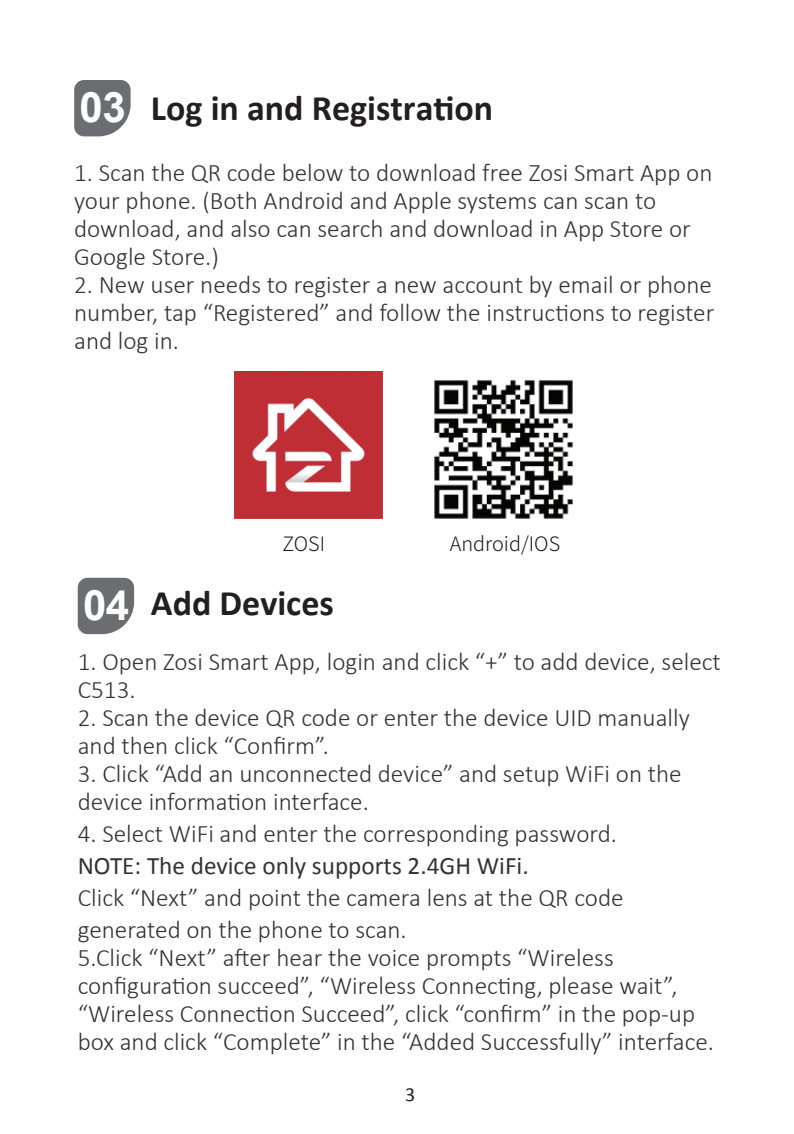
<style>
.page{position:relative;width:794px;height:1134px;background:#fff}
.page>*{position:absolute;margin:0;border:0;box-sizing:border-box;transform-origin:0 0}
.t1{font:700 42px "Arial";color:#fff}
.t2{font:700 36px "Calibri";color:#231f20}
.t3{font:300 25.2px/28px "Calibri";color:#333334}
.t4{font:25.2px "Calibri";color:#333334}
.t5{font:300 20px "Source Han Sans CN";color:#211814}
.t6{font:20px "Calibri";color:#231f20}
</style>
<div class="page">
<svg style="left:74px;top:80px;width:57px;height:56px;background:#7a7b7d"></svg>
<svg style="left:78px;top:578px;width:56px;height:56px;background:#78797c"></svg>
<img style="left:234px;top:372px;width:148px;height:147px">
<img style="left:434px;top:380px;width:139px;height:139px">
<h1 class="t1" style="left:79px;top:79px;width:48px">03</h1>
<h2 class="t2" style="left:151px;top:85px;width:344px">Log in and Registration</h2>
<p class="t3" style="left:74px;top:158px;width:640px">1. Scan the QR code below to download free Zosi Smart App on your phone. (Both Android and Apple systems can scan to download, and also can search and download in App Store or Google Store.)</p>
<p class="t3" style="left:74px;top:270px;width:641px;text-align:justify">2. New user needs to register a new account by email or phone number, tap “Registered” and follow the instructions to register and log in.</p>
<h1 class="t1" style="left:83px;top:577px;width:48px">04</h1>
<p class="t5" style="left:282px;top:532px;width:44px">ZOSI</p>
<p class="t5" style="left:450px;top:532px;width:112px">Android/IOS</p>
<h2 class="t2" style="left:151px;top:580px;width:184px">Add Devices</h2>
<p class="t3" style="left:78px;top:647px;width:644px">1. Open Zosi Smart App, login and click “+” to add device, select<br>C513.</p>
<p class="t3" style="left:78px;top:703px;width:613px">2. Scan the device QR code or enter the device UID manually and then click “Confirm”.</p>
<p class="t3" style="left:78px;top:759px;width:605px">3. Click “Add an unconnected device” and setup WiFi on the device information interface.</p>
<p class="t3" style="left:78px;top:819px;width:541px">4. Select WiFi and enter the corresponding password.</p>
<p class="t4" style="left:78px;top:849px;width:452px">NOTE: The device only supports 2.4GH WiFi.</p>
<p class="t3" style="left:78px;top:881px;width:547px;line-height:32px">Click “Next” and point the camera lens at the QR code generated on the phone to scan.</p>
<p class="t3" style="left:78px;top:943px;width:638px">5.Click “Next” after hear the voice prompts “Wireless configuration succeed”, “Wireless Connecting, please wait”, “Wireless Connection Succeed”, click “confirm” in the pop-up box and click “Complete” in the “Added Successfully” interface.</p>
<p class="t6" style="left:405px;top:1081px;width:12px">3</p>
</div>
